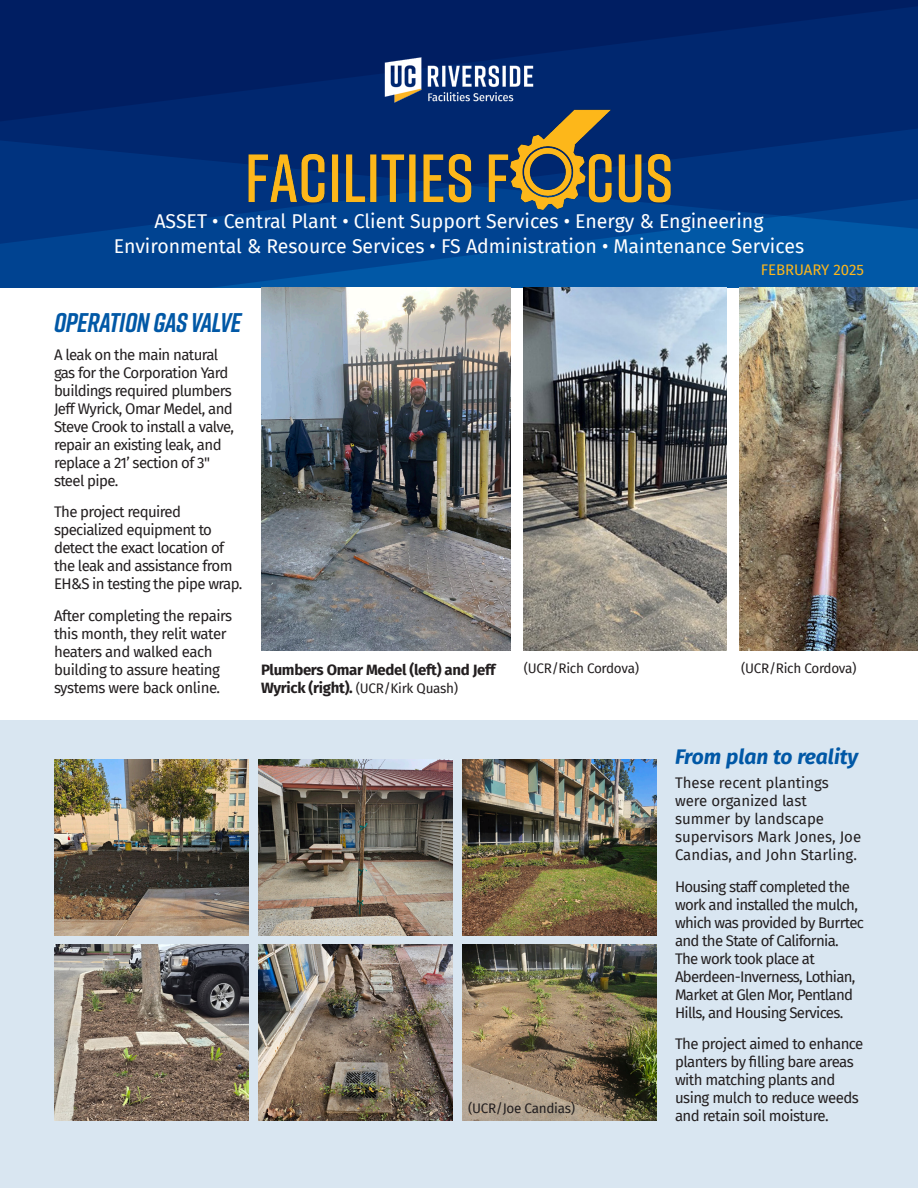
<style>
.page{position:relative;width:918px;height:1188px;background:#fff}
.page>*{position:absolute;margin:0;border:0;box-sizing:border-box;transform-origin:0 0}
.t1{font:italic 700 27px "Rift";letter-spacing:-.01em;color:#0158a6}
.t2{font:italic 700 21px "Fira Sans";letter-spacing:-.005em;color:#0158a6}
.t3{font:19.5px/25px "Fira Sans";color:#fff;text-align:center}
.t4{font:15px/18px "Fira Sans";letter-spacing:-.04em;color:#231f20}
.t5{font:15px/18px "Fira Sans";color:#231f20}
.Gold_Header_Font_Size{font:700 15px "Fira Sans";letter-spacing:-.02em;color:#231f20}
.t6{font:15px "Fira Sans";color:#fcb61c}
.Gold_Header_Font_Size-2{font:13.5px "Fira Sans";letter-spacing:-.02em;color:#231f20}
.s1{font-weight:700;font-size:15px}
</style>
<div class="page">
<svg style="left:0;top:130px;width:918px;height:157px;background:#00418e"></svg>
<svg style="left:0;top:0;width:918px;height:130px;background:#002167"></svg>
<img style="left:371px;top:48px;width:176px;height:60px">
<img style="left:241px;top:108px;width:436px;height:109px">
<img style="left:261px;top:287px;width:250px;height:364px">
<img style="left:524px;top:287px;width:203px;height:364px">
<img style="left:740px;top:287px;width:178px;height:364px">
<div style="left:0;top:720px;width:918px;height:468px;background:#d9e6f1"></div>
<img style="left:54px;top:759px;width:194px;height:176px">
<img style="left:258px;top:759px;width:195px;height:176px">
<img style="left:463px;top:759px;width:194px;height:176px">
<img style="left:54px;top:944px;width:194px;height:176px">
<img style="left:258px;top:944px;width:195px;height:176px">
<img style="left:463px;top:944px;width:194px;height:176px">
<p class="t3" style="left:114px;top:208px;width:692px">ASSET • Central Plant • Client Support Services • Energy &amp; Engineering<br>Environmental &amp; Resource Services • FS Administration • Maintenance Services</p>
<p class="t6" style="left:761px;top:259px;width:105px">FEBRUARY 2025</p>
<p class="t1" style="left:54px;top:303px;width:189px">OPERATION GAS VALVE</p>
<p class="t4" style="left:54px;top:345px;width:182px">A leak on the main natural gas for the Corporation Yard buildings required plumbers<br>Jeff Wyrick, Omar Medel, and<br>Steve Crook to install a valve, repair an existing leak, and replace a 21’ section of 3" steel pipe.</p>
<p class="t4" style="left:54px;top:503px;width:190px">The project required specialized equipment to detect the exact location of the leak and assistance from<br>EH&amp;S in testing the pipe wrap.</p>
<p class="t4" style="left:54px;top:606px;width:180px">After completing the repairs this month, they relit water heaters and walked each building to assure heating systems were back online.</p>
<p class="Gold_Header_Font_Size" style="left:261px;top:657px;width:236px">Plumbers Omar Medel (left) and Jeff</p>
<p class="Gold_Header_Font_Size-2" style="left:261px;top:678px;width:199px"><span class="s1">Wyrick (right).</span> (UCR/Kirk Quash)</p>
<p class="Gold_Header_Font_Size-2" style="left:524px;top:659px;width:117px">(UCR/Rich Cordova)</p>
<p class="Gold_Header_Font_Size-2" style="left:741px;top:659px;width:117px">(UCR/Rich Cordova)</p>
<p class="Gold_Header_Font_Size-2" style="left:468px;top:1098px;width:109px">(UCR/Joe Candias)</p>
<p class="t2" style="left:675px;top:739px;width:185px">From plan to reality</p>
<p class="t5" style="left:675px;top:773px;width:188px">These recent plantings were organized last summer by landscape supervisors Mark Jones, Joe<br>Candias, and John Starling.</p>
<p class="t4" style="left:675px;top:877px;width:191px">Housing staff completed the work and installed the mulch, which was provided by Burrtec and the State of California.<br>The work took place at<br>Aberdeen-Inverness, Lothian,<br>Market at Glen Mor, Pentland<br>Hills, and Housing Services.</p>
<p class="t4" style="left:675px;top:1034px;width:190px">The project aimed to enhance planters by filling bare areas with matching plants and using mulch to reduce weeds and retain soil moisture.</p>
</div>
